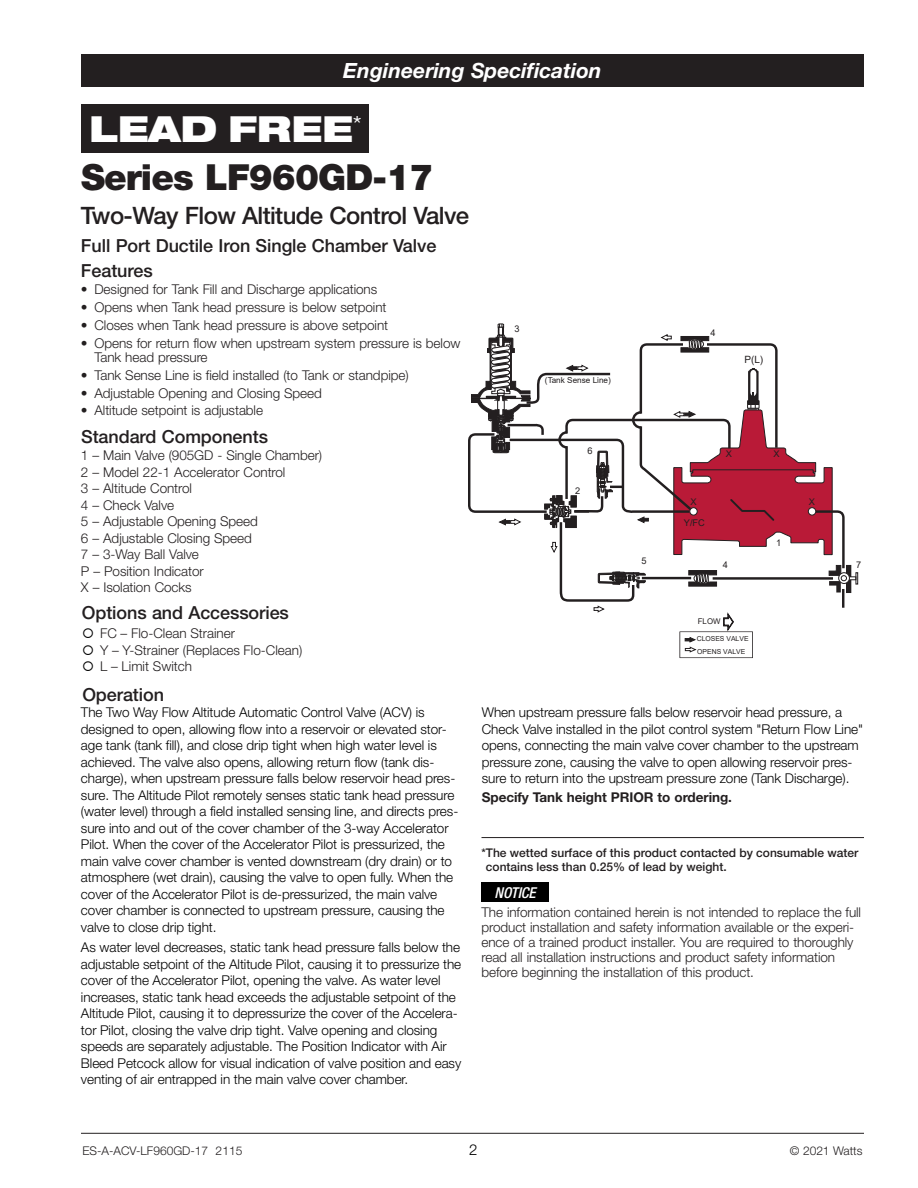
<style>
.page{position:relative;width:918px;height:1188px;background:#fff}
.page>*{position:absolute;margin:0;border:0;box-sizing:border-box;transform-origin:0 0}
.t1{font:900 36px "Helvetica Neue LT Std";letter-spacing:-.025em;color:#231f20}
.t2{font:900 expanded 36px "Helvetica Neue LT Std";color:#fff}
.t3{font:500 24px "Helvetica Neue LT Std";letter-spacing:-.025em;color:#231f20}
.t4{font:italic 700 21px "Helvetica Neue LT Std";color:#fff}
.t5{font:500 18px "Helvetica Neue LT Std";letter-spacing:-.005em;color:#231f20}
.t6{font:italic 500 condensed 15px "Helvetica Neue LT Std";letter-spacing:-.005em;color:#fff}
.t7{font:300 15px "Helvetica Neue LT Std";color:#000}
.t8{font:300 13.5px/16.5px "Helvetica Neue LT Std";letter-spacing:-.005em;color:#000}
.t9{font:300 13.5px/16.5px "Helvetica Neue LT Std";letter-spacing:-.005em;color:#231f20}
.t10{font:700 13.5px "Helvetica Neue LT Std";letter-spacing:-.005em;color:#231f20}
.t11{font:500 12px/13.5px "Helvetica Neue LT Std";color:#231f20}
.t12{font:300 12px "Helvetica Neue LT Std";color:#231f20}
.t13{font:10.05px "Arial";color:#231f20}
.t14{font:9.3px "Arial";color:#231f20}
.t15{font:8.1px "Arial";color:#231f20}
.t16{font:7.8px "Arial";color:#231f20}
.t17{font:6.9px/12.1px "Arial";color:#231f20}
</style>
<div class="page">
<svg style="left:468px;top:323px;width:390px;height:335px"></svg>
<hr style="left:642px;top:577px;width:49px;height:2px;background:#231f20">
<hr style="left:81px;top:1133px;width:783px;height:1px;background:#231f20">
<div style="left:81px;top:54px;width:783px;height:32px;background:#231f20"></div>
<div style="left:81px;top:104px;width:288px;height:48px;background:#231f20"></div>
<div style="left:482px;top:883px;width:67px;height:19px;background:#000"></div>
<hr style="left:482px;top:837px;width:382px;height:1px;background:#231f20">
<h3 class="t4" style="left:343px;top:57px;width:260px">Engineering Specification</h3>
<h1 class="t2" style="left:89px;top:105px;width:274px">LEAD FREE<sup>*</sup></h1>
<h1 class="t1" style="left:81px;top:156px;width:354px">Series LF960GD-17</h1>
<h2 class="t3" style="left:81px;top:201px;width:390px">Two-Way Flow Altitude Control Valve</h2>
<h3 class="t5" style="left:81px;top:260px;width:73px">Features</h3>
<h3 class="t5" style="left:81px;top:235px;width:357px">Full Port Ductile Iron Single Chamber Valve</h3>
<p class="t9" style="left:81px;top:281px;width:298px">• Designed for Tank Fill and Discharge applications</p>
<p class="t9" style="left:81px;top:299px;width:307px">• Opens when Tank head pressure is below setpoint</p>
<p class="t9" style="left:81px;top:317px;width:309px">• Closes when Tank head pressure is above setpoint</p>
<p class="t9" style="left:94px;top:336px;width:367px;line-height:13.5px;text-indent:-14px">• Opens for return flow when upstream system pressure is below<br>Tank head pressure</p>
<p class="t9" style="left:81px;top:366px;width:329px">• Tank Sense Line is field installed (to Tank or standpipe)</p>
<p class="t9" style="left:81px;top:384px;width:242px">• Adjustable Opening and Closing Speed</p>
<p class="t9" style="left:81px;top:402px;width:184px">• Altitude setpoint is adjustable</p>
<h3 class="t5" style="left:81px;top:426px;width:188px">Standard Components</h3>
<p class="t9" style="left:81px;top:447px;width:243px">1 – Main Valve (905GD - Single Chamber)<br>2 – Model 22-1 Accelerator Control<br>3 – Altitude Control<br>4 – Check Valve<br>5 – Adjustable Opening Speed<br>6 – Adjustable Closing Speed<br>7 – 3-Way Ball Valve<br>P – Position Indicator<br>X – Isolation Cocks</p>
<h3 class="t5" style="left:82px;top:602px;width:209px">Options and Accessories</h3>
<p class="t9" style="left:100px;top:625px;width:204px">FC – Flo-Clean Strainer<br>Y – Y-Strainer (Replaces Flo-Clean)<br>L – Limit Switch</p>
<h3 class="t5" style="left:82px;top:684px;width:83px">Operation</h3>
<p class="t8" style="left:81px;top:704px;width:379px">The Two Way Flow Altitude Automatic Control Valve (ACV) is designed to open, allowing flow into a reservoir or elevated stor&shy;age tank (tank fill), and close drip tight when high water level is achieved. The valve also opens, allowing return flow (tank dis&shy;charge), when upstream pressure falls below reservoir head pres&shy;sure. The Altitude Pilot remotely senses static tank head pressure (water level) through a field installed sensing line, and directs pres&shy;sure into and out of the cover chamber of the 3-way Accelerator Pilot. When the cover of the Accelerator Pilot is pressurized, the main valve cover chamber is vented downstream (dry drain) or to atmosphere (wet drain), causing the valve to open fully. When the cover of the Accelerator Pilot is de-pressurized, the main valve cover chamber is connected to upstream pressure, causing the valve to close drip tight.</p>
<p class="t8" style="left:81px;top:939px;width:382px">As water level decreases, static tank head pressure falls below the adjustable setpoint of the Altitude Pilot, causing it to pressurize the cover of the Accelerator Pilot, opening the valve. As water level increases, static tank head exceeds the adjustable setpoint of the Altitude Pilot, causing it to depressurize the cover of the Accelera&shy;tor Pilot, closing the valve drip tight. Valve opening and closing speeds are separately adjustable. The Position Indicator with Air Bleed Petcock allow for visual indication of valve position and easy venting of air entrapped in the main valve cover chamber.</p>
<p class="t14" style="left:515px;top:322px;width:7px">3</p>
<p class="t15" style="left:545px;top:374px;width:67px">(Tank Sense Line)</p>
<p class="t14" style="left:587px;top:445px;width:7px">6</p>
<p class="t14" style="left:575px;top:484px;width:7px">2</p>
<p class="t14" style="left:642px;top:554px;width:7px">5</p>
<p class="t14" style="left:710px;top:327px;width:7px">4</p>
<p class="t13" style="left:744px;top:352px;width:20px">P(L)</p>
<p class="t14" style="left:691px;top:496px;width:8px">X</p>
<p class="t14" style="left:684px;top:516px;width:22px">Y/FC</p>
<p class="t14" style="left:726px;top:448px;width:8px">X</p>
<p class="t14" style="left:773px;top:448px;width:8px">X</p>
<p class="t14" style="left:723px;top:559px;width:7px">4</p>
<p class="t14" style="left:776px;top:536px;width:7px">1</p>
<p class="t16" style="left:698px;top:616px;width:24px">FLOW</p>
<p class="t17" style="left:697px;top:633px;width:53px">CLOSES VALVE<br>OPENS VALVE</p>
<p class="t14" style="left:809px;top:496px;width:8px">X</p>
<p class="t14" style="left:856px;top:558px;width:7px">7</p>
<p class="t8" style="left:482px;top:704px;width:383px">When upstream pressure falls below reservoir head pressure, a Check Valve installed in the pilot control system "Return Flow Line" opens, connecting the main valve cover chamber to the upstream pressure zone, causing the valve to open allowing reservoir pres&shy;sure to return into the upstream pressure zone (Tank Discharge).</p>
<p class="t10" style="left:482px;top:789px;width:252px">Specify Tank height PRIOR to ordering.</p>
<p class="t11" style="left:486px;top:846px;width:374px;text-indent:-4px">*The wetted surface of this product contacted by consumable water contains less than 0.25% of lead by weight.</p>
<p class="t6" style="left:494px;top:884px;width:43px">NOTICE</p>
<p class="t9" style="left:482px;top:904px;width:381px;line-height:15px">The information contained herein is not intended to replace the full product installation and safety information available or the experi&shy;ence of a trained product installer. You are required to thoroughly read all installation instructions and product safety information before beginning the installation of this product.</p>
<p class="t12" style="left:82px;top:1143px;width:161px">ES-A-ACV-LF960GD-17 2115</p>
<p class="t7" style="left:469px;top:1140px;width:10px">2</p>
<p class="t12" style="left:790px;top:1143px;width:74px">© 2021 Watts</p>
</div>
